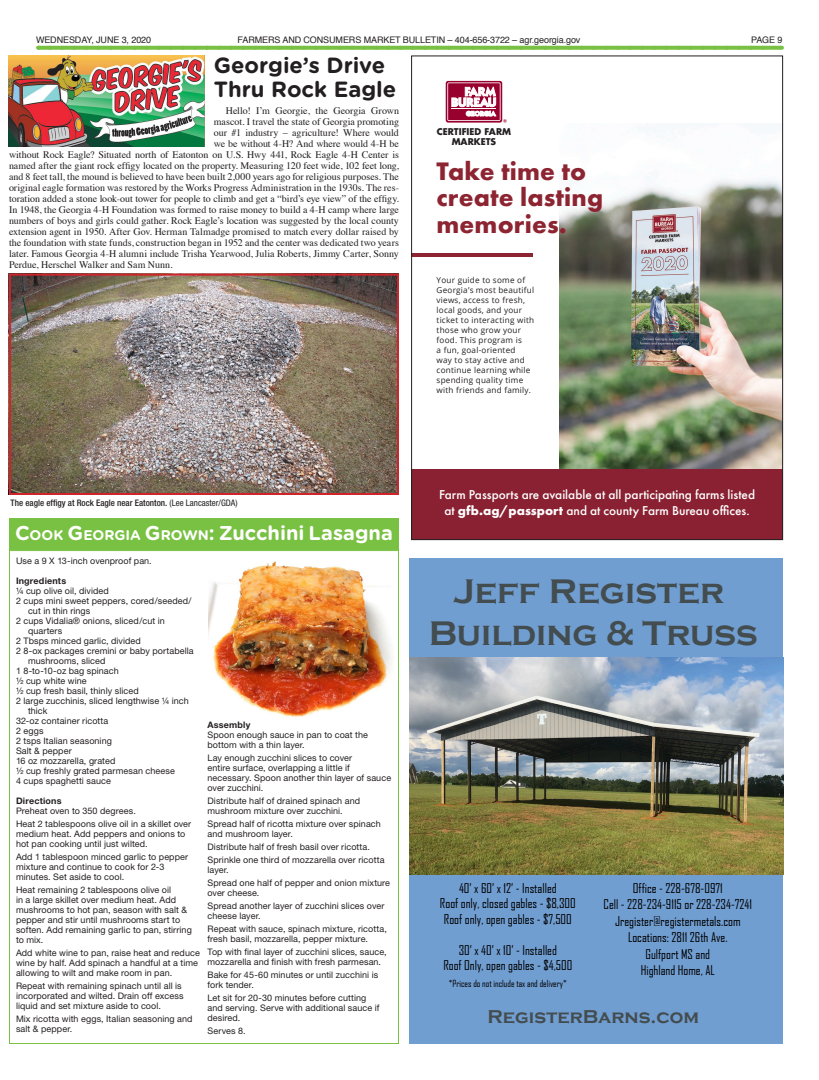
<style>
.page{position:relative;width:819px;height:1080px;background:#fff}
.page>*{position:absolute;margin:0;border:0;box-sizing:border-box;transform-origin:0 0}
.t1{font:700 35.1px/42.1px "Copperplate Gothic";color:#434c4e;text-align:center}
.t2{font:700 26.3px/26.3px "Futura PT";letter-spacing:.005em;color:#8d2431}
.MB_text{font:700 22px/24px "Gotham Rounded";letter-spacing:-.005em;color:#231f20}
.MB_text-2{font:700 20px "Gotham Rounded";color:#fff}
.t3{font:700 19.1px "Copperplate Gothic";color:#434c4e}
.t4{font:500 13.4px/16px "Futura PT";color:#fff;text-align:center}
.t5{font:12.9px/16.4px "Agency FB";color:#000;text-align:center}
.MB_text-3{font:10px "Times";color:#231f20}
.t6{font:9.4px "Agency FB";color:#000}
.t7{font:700 9.1px/9.8px "Futura";color:#231f20;text-align:center}
.MB_text-4{font:9px/10px "Helvetica Neue";letter-spacing:.01em;color:#231f20}
.t8{font:9px "Helvetica";letter-spacing:-.01em;color:#231f20}
.MB_cutline{font:500 condensed 9px "Helvetica Neue";color:#231f20}
.MB_text-5{font:700 9px "Helvetica Neue";letter-spacing:.02em;color:#231f20}
.t9{font:8.1px/10px "Open Sans";letter-spacing:.03em;color:#231f20}
.s1{font-weight:400}
.s2{font-style:inherit}
.s3{font-size:14px}
.s4{font-weight:700}
</style>
<div class="page">
<svg style="left:39px;top:46px;width:742px;height:4px"></svg>
<svg style="left:50px;top:46px;width:725px;height:4px;background:#80c44c"></svg>
<div style="left:410px;top:558px;width:373px;height:485px;background:#719ed1"></div>
<img style="left:410px;top:658px;width:373px;height:217px">
<img style="left:559px;top:179px;width:222px;height:291px">
<div style="left:411px;top:470px;width:372px;height:70px;background:#8a2132"></div>
<hr style="left:411px;top:253px;width:122px;height:4px;background:#8d2431">
<div style="left:446px;top:81px;width:56px;height:42px;background:#98012d;border-radius:2px"></div>
<svg style="left:447px;top:82px;width:60px;height:41px"></svg>
<img style="left:12px;top:277px;width:384px;height:215px">
<div style="left:9px;top:274px;width:390px;height:221px;border:2px solid #d1232a"></div>
<img style="left:208px;top:561px;width:184px;height:157px">
<img style="left:9px;top:56px;width:196px;height:91px">
<div style="left:9px;top:518px;width:390px;height:32px;background:#79c142"></div>
<p class="t8" style="left:36px;top:33px;width:117px">WEDNESDAY, JUNE 3, 2020</p>
<p class="t8" style="left:238px;top:33px;width:344px">FARMERS AND CONSUMERS MARKET BULLETIN – 404-656-3722 – agr.georgia.gov</p>
<p class="t8" style="left:751px;top:33px;width:33px">PAGE 9</p>
<p class="MB_text" style="left:214px;top:52px;width:184px">Georgie’s Drive<br>Thru Rock Eagle</p>
<p class="MB_text-3" style="left:226px;top:101px;width:175px">Hello! I’m Georgie, the Georgia Grown</p>
<p class="MB_text-3" style="left:214px;top:112px;width:187px">mascot. I travel the state of Georgia promoting</p>
<p class="MB_text-3" style="left:214px;top:123px;width:187px">our #1 industry – agriculture! Where would</p>
<p class="MB_text-3" style="left:214px;top:134px;width:187px">we be without 4-H? And where would 4-H be</p>
<p class="MB_text-3" style="left:9px;top:145px;width:392px">without Rock Eagle? Situated north of Eatonton on U.S. Hwy 441, Rock Eagle 4-H Center is</p>
<p class="MB_text-3" style="left:9px;top:156px;width:392px">named after the giant rock effigy located on the property. Measuring 120 feet wide, 102 feet long,</p>
<p class="MB_text-3" style="left:9px;top:167px;width:391px">and 8 feet tall, the mound is believed to have been built 2,000 years ago for religious purposes. The</p>
<p class="MB_text-3" style="left:9px;top:178px;width:391px">original eagle formation was restored by the Works Progress Administration in the 1930s. The res-</p>
<p class="MB_text-3" style="left:9px;top:189px;width:392px">toration added a stone look-out tower for people to climb and get a “bird’s eye view” of the effigy.</p>
<p class="MB_text-3" style="left:9px;top:200px;width:392px">In 1948, the Georgia 4-H Foundation was formed to raise money to build a 4-H camp where large</p>
<p class="MB_text-3" style="left:9px;top:211px;width:391px">numbers of boys and girls could gather. Rock Eagle’s location was suggested by the local county</p>
<p class="MB_text-3" style="left:9px;top:222px;width:391px">extension agent in 1950. After Gov. Herman Talmadge promised to match every dollar raised by</p>
<p class="MB_text-3" style="left:9px;top:233px;width:391px">the foundation with state funds, construction began in 1952 and the center was dedicated two years</p>
<p class="MB_text-3" style="left:9px;top:244px;width:391px">later. Famous Georgia 4-H alumni include Trisha Yearwood, Julia Roberts, Jimmy Carter, Sonny</p>
<p class="MB_text-3" style="left:9px;top:255px;width:165px">Perdue, Herschel Walker and Sam Nunn.</p>
<p class="t7" style="left:437px;top:126px;width:76px">CERTIFIED FARM<br>MARKETS</p>
<p class="t2" style="left:437px;top:158px;width:168px">Take time to create lasting memories.</p>
<p class="t9" style="left:437px;top:274px;width:99px">Your guide to some of<br>Georgia’s most beautiful views, access to fresh, local goods, and your ticket to interacting with those who grow your food. This program is<br>a fun, goal-oriented<br>way to stay active and continue learning while spending quality time with friends and family.</p>
<p class="MB_cutline" style="left:11px;top:498px;width:228px">The eagle effigy at Rock Eagle near Eatonton. <span class="s1">(Lee Lancaster/GDA)</span></p>
<p class="MB_text-2" style="left:15px;top:519px;width:379px"><span class="s2">C</span><span class="s3">OOK</span> <span class="s2">G</span><span class="s3">EORGIA</span> <span class="s2">G</span><span class="s3">ROWN</span><span class="s2">:</span> Zucchini Lasagna</p>
<p class="MB_text-4" style="left:16px;top:556px;width:137px">Use a 9 X 13-inch ovenproof pan.</p>
<p class="MB_text-5" style="left:16px;top:575px;width:52px">Ingredients</p>
<p class="MB_text-4" style="left:16px;top:586px;width:94px">¼ cup olive oil, divided</p>
<p class="MB_text-4" style="left:28px;top:596px;width:165px;text-indent:-12px">2 cups mini sweet peppers, cored/seeded/ cut in thin rings</p>
<p class="MB_text-4" style="left:28px;top:616px;width:138px;text-indent:-12px">2 cups Vidalia® onions, sliced/cut in quarters</p>
<p class="MB_text-4" style="left:16px;top:636px;width:126px">2 Tbsps minced garlic, divided</p>
<p class="MB_text-4" style="left:28px;top:646px;width:167px;text-indent:-12px">2 8-ox packages cremini or baby portabella mushrooms, sliced</p>
<p class="MB_text-4" style="left:16px;top:666px;width:104px">1 8-to-10-oz bag spinach</p>
<p class="MB_text-4" style="left:16px;top:676px;width:72px">½ cup white wine</p>
<p class="MB_text-4" style="left:16px;top:686px;width:124px">½ cup fresh basil, thinly sliced</p>
<p class="MB_text-4" style="left:28px;top:696px;width:162px;text-indent:-12px">2 large zucchinis, sliced lengthwise ¼ inch thick</p>
<p class="MB_text-4" style="left:16px;top:716px;width:94px">32-oz container ricotta</p>
<p class="MB_text-4" style="left:16px;top:726px;width:29px">2 eggs</p>
<p class="MB_text-4" style="left:16px;top:736px;width:97px">2 tsps Italian seasoning</p>
<p class="MB_text-4" style="left:16px;top:746px;width:57px">Salt &amp; pepper</p>
<p class="MB_text-4" style="left:16px;top:756px;width:101px">16 oz mozzarella, grated</p>
<p class="MB_text-4" style="left:16px;top:766px;width:160px">½ cup freshly grated parmesan cheese</p>
<p class="MB_text-4" style="left:16px;top:776px;width:96px">4 cups spaghetti sauce</p>
<p class="MB_text-5" style="left:16px;top:795px;width:47px">Directions</p>
<p class="MB_text-4" style="left:16px;top:806px;width:121px">Preheat oven to 350 degrees.</p>
<p class="MB_text-4" style="left:16px;top:819px;width:177px">Heat 2 tablespoons olive oil in a skillet over medium heat. Add peppers and onions to hot pan cooking until just wilted.</p>
<p class="MB_text-4" style="left:16px;top:852px;width:174px">Add 1 tablespoon minced garlic to pepper mixture and continue to cook for 2-3 minutes. Set aside to cool.</p>
<p class="MB_text-4" style="left:16px;top:885px;width:177px">Heat remaining 2 tablespoons olive oil<br>in a large skillet over medium heat. Add mushrooms to hot pan, season with salt &amp; pepper and stir until mushrooms start to soften. Add remaining garlic to pan, stirring to mix.</p>
<p class="MB_text-4" style="left:16px;top:948px;width:185px">Add white wine to pan, raise heat and reduce wine by half. Add spinach a handful at a time allowing to wilt and make room in pan.</p>
<p class="MB_text-4" style="left:16px;top:981px;width:169px">Repeat with remaining spinach until all is incorporated and wilted. Drain off excess liquid and set mixture aside to cool.</p>
<p class="MB_text-4" style="left:16px;top:1014px;width:178px">Mix ricotta with eggs, Italian seasoning and salt &amp; pepper.</p>
<p class="MB_text-5" style="left:208px;top:719px;width:44px">Assembly</p>
<p class="MB_text-4" style="left:208px;top:730px;width:162px">Spoon enough sauce in pan to coat the bottom with a thin layer.</p>
<p class="MB_text-4" style="left:208px;top:753px;width:185px">Lay enough zucchini slices to cover<br>entire surface, overlapping a little if necessary. Spoon another thin layer of sauce over zucchini.</p>
<p class="MB_text-4" style="left:208px;top:796px;width:154px">Distribute half of drained spinach and mushroom mixture over zucchini.</p>
<p class="MB_text-4" style="left:208px;top:819px;width:175px">Spread half of ricotta mixture over spinach and mushroom layer.</p>
<p class="MB_text-4" style="left:208px;top:842px;width:164px">Distribute half of fresh basil over ricotta.</p>
<p class="MB_text-4" style="left:208px;top:855px;width:179px">Sprinkle one third of mozzarella over ricotta layer.</p>
<p class="MB_text-4" style="left:208px;top:878px;width:184px">Spread one half of pepper and onion mixture over cheese.</p>
<p class="MB_text-4" style="left:208px;top:901px;width:178px">Spread another layer of zucchini slices over cheese layer.</p>
<p class="MB_text-4" style="left:208px;top:924px;width:181px">Repeat with sauce, spinach mixture, ricotta, fresh basil, mozzarella, pepper mixture.</p>
<p class="MB_text-4" style="left:208px;top:947px;width:181px">Top with final layer of zucchini slices, sauce, mozzarella and finish with fresh parmesan.</p>
<p class="MB_text-4" style="left:208px;top:970px;width:172px">Bake for 45-60 minutes or until zucchini is fork tender.</p>
<p class="MB_text-4" style="left:208px;top:993px;width:174px">Let sit for 20-30 minutes before cutting and serving. Serve with additional sauce if desired.</p>
<p class="MB_text-4" style="left:208px;top:1026px;width:40px">Serves 8.</p>
<p class="t4" style="left:439px;top:486px;width:317px">Farm Passports are available at all participating farms listed at <span class="s4">gfb.ag/passport</span> and at county Farm Bureau offices.</p>
<p class="t1" style="left:429px;top:571px;width:331px">Jeff Register<br>Building &amp; Truss</p>
<p class="t5" style="left:440px;top:880px;width:137px;line-height:15.5px">40’ x 60’ x 12’ - Installed<br>Roof only, closed gables - $8,300<br>Roof only, open gables - $7,500</p>
<p class="t5" style="left:443px;top:942px;width:131px;line-height:15.5px">30’ x 40’ x 10’ - Installed<br>Roof Only, open gables - $4,500</p>
<p class="t6" style="left:449px;top:978px;width:120px">*Prices do not include tax and delivery*</p>
<p class="t5" style="left:604px;top:880px;width:150px">Office - 228-678-0971<br>Cell - 228-234-9115 or 228-234-7241<br>Jregister@registermetals.com<br>Locations: 2811 26th Ave.<br>Gulfport MS and<br>Highland Home, AL</p>
<p class="t3" style="left:487px;top:1006px;width:213px">RegisterBarns.com</p>
</div>
